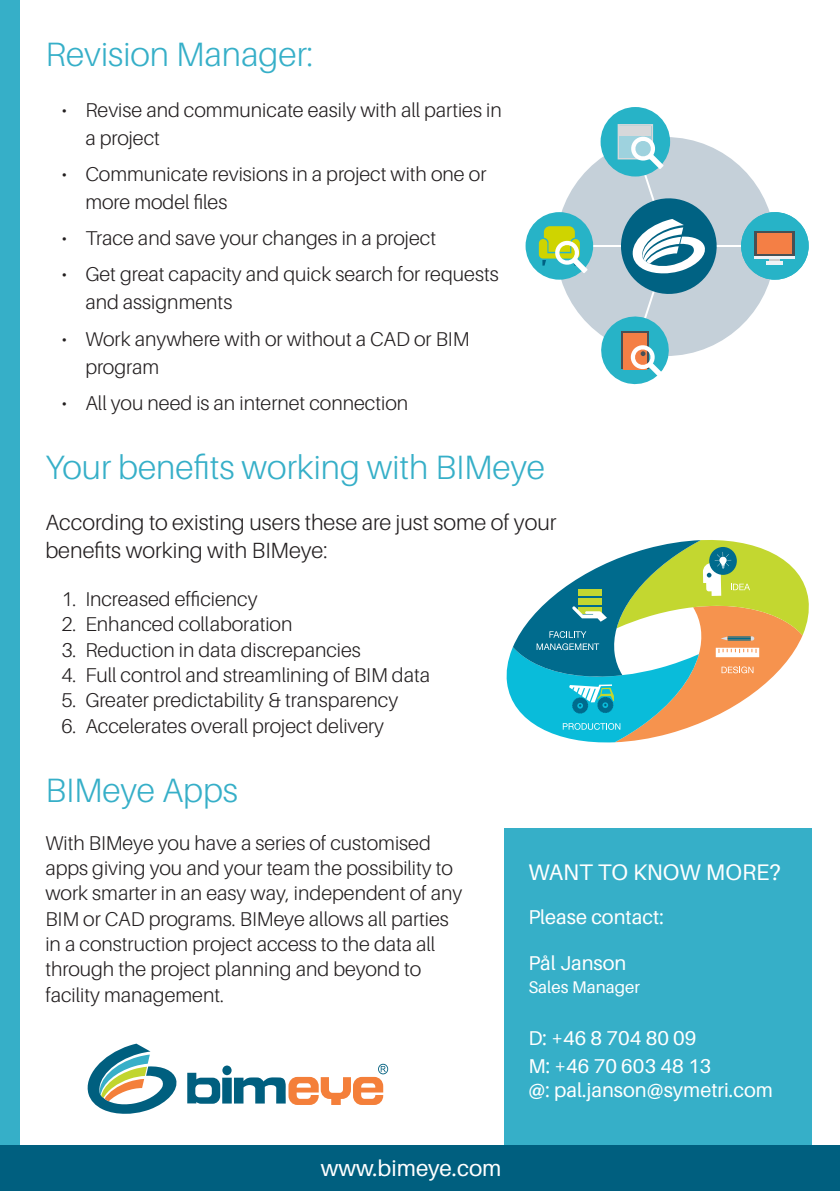
<style>
.page{position:relative;width:840px;height:1191px;background:#fff}
.page>*{position:absolute;margin:0;border:0;box-sizing:border-box;transform-origin:0 0}
.t1{font:300 33.8px "Aileron";color:#36afc8}
.t2{font:22.6px "Aileron";color:#fff}
.t3{font:300 22px/28.2px "Aileron";color:#231f20}
.t4{font:300 20px/25.4px "Aileron";color:#231f20}
.t5{font:20px "Aileron";color:#fff}
.t6{font:16.8px "Aileron";color:#fff}
</style>
<div class="page">
<div style="left:504px;top:828px;width:307px;height:363px;background:#36afc8"></div>
<div style="left:555px;top:137px;width:219px;height:219px;background:#c5d0d9;border-radius:50%"></div>
<hr style="left:558px;top:245px;width:215px;height:2px;background:#fff">
<div style="left:525px;top:212px;width:68px;height:68px;background:#27b3c7;border-radius:50%"></div>
<svg style="left:741px;top:208px;width:67px;height:76px"></svg>
<hr style="left:754px;top:256px;width:40px;height:3px;background:#eff3f6">
<svg style="left:754px;top:231px;width:40px;height:25px"></svg>
<div style="left:757px;top:234px;width:34px;height:20px;background:#f47f45"></div>
<div style="left:769px;top:259px;width:10px;height:5px;background:#cccccb"></div>
<hr style="left:766px;top:261px;width:16px;height:4px;background:#eff3f6">
<svg style="left:538px;top:226px;width:49px;height:47px"></svg>
<svg style="left:596px;top:107px;width:126px;height:277px"></svg>
<svg style="left:506px;top:540px;width:302px;height:202px"></svg>
<div style="left:0;top:0;width:20px;height:1191px;background:#36afc8"></div>
<svg style="left:187px;top:1063px;width:201px;height:42px"></svg>
<svg style="left:87px;top:1043px;width:90px;height:71px"></svg>
<div style="left:0;top:1145px;width:839px;height:46px;background:#005f7f"></div>
<p class="t1" style="left:45px;top:35px;width:270px">Revision Manager:</p>
<p class="t4" style="left:85px;top:96px;width:417px;line-height:28.2px;text-indent:-24px">• Revise and communicate easily with all parties in a project</p>
<p class="t4" style="left:85px;top:160px;width:402px;line-height:28.2px;text-indent:-24px">• Communicate revisions in a project with one or more model files</p>
<p class="t4" style="left:61px;top:226px;width:376px">• Trace and save your changes in a project</p>
<p class="t4" style="left:85px;top:260px;width:414px;line-height:28.2px;text-indent:-24px">• Get great capacity and quick search for requests and assignments</p>
<p class="t4" style="left:85px;top:325px;width:385px;line-height:28.2px;text-indent:-24px">• Work anywhere with or without a CAD or BIM program</p>
<p class="t4" style="left:61px;top:390px;width:348px">• All you need is an internet connection</p>
<p class="t1" style="left:45px;top:448px;width:501px">Your benefits working with BIMeye</p>
<p class="t3" style="left:45px;top:508px;width:512px">According to existing users these are just some of your benefits working with BIMeye:</p>
<p class="t4" style="left:61px;top:586px;width:197px">1. Increased efficiency</p>
<p class="t4" style="left:61px;top:612px;width:232px">2. Enhanced collaboration</p>
<p class="t4" style="left:61px;top:637px;width:301px">3. Reduction in data discrepancies</p>
<p class="t4" style="left:61px;top:662px;width:370px">4. Full control and streamlining of BIM data</p>
<p class="t4" style="left:61px;top:688px;width:338px">5. Greater predictability &amp; transparency</p>
<p class="t4" style="left:61px;top:713px;width:324px">6. Accelerates overall project delivery</p>
<p class="t1" style="left:45px;top:771px;width:194px">BIMeye Apps</p>
<p class="t4" style="left:45px;top:830px;width:418px">With BIMeye you have a series of customised apps giving you and your team the possibility to work smarter in an easy way, independent of any BIM or CAD programs. BIMeye allows all parties in a construction project access to the data all through the project planning and beyond to facility management.</p>
<p class="t2" style="left:320px;top:1156px;width:182px">www.bimeye.com</p>
<p class="t2" style="left:528px;top:859px;width:254px">WANT TO KNOW MORE?</p>
<p class="t5" style="left:528px;top:906px;width:137px">Please contact:</p>
<p class="t5" style="left:528px;top:952px;width:99px">Pål Janson</p>
<p class="t6" style="left:528px;top:977px;width:113px">Sales Manager</p>
<p class="t5" style="left:528px;top:1027px;width:169px">D: +46 8 704 80 09</p>
<p class="t5" style="left:528px;top:1055px;width:184px">M: +46 70 603 48 13</p>
<p class="t5" style="left:528px;top:1079px;width:246px">@: pal.janson@symetri.com</p>
</div>
